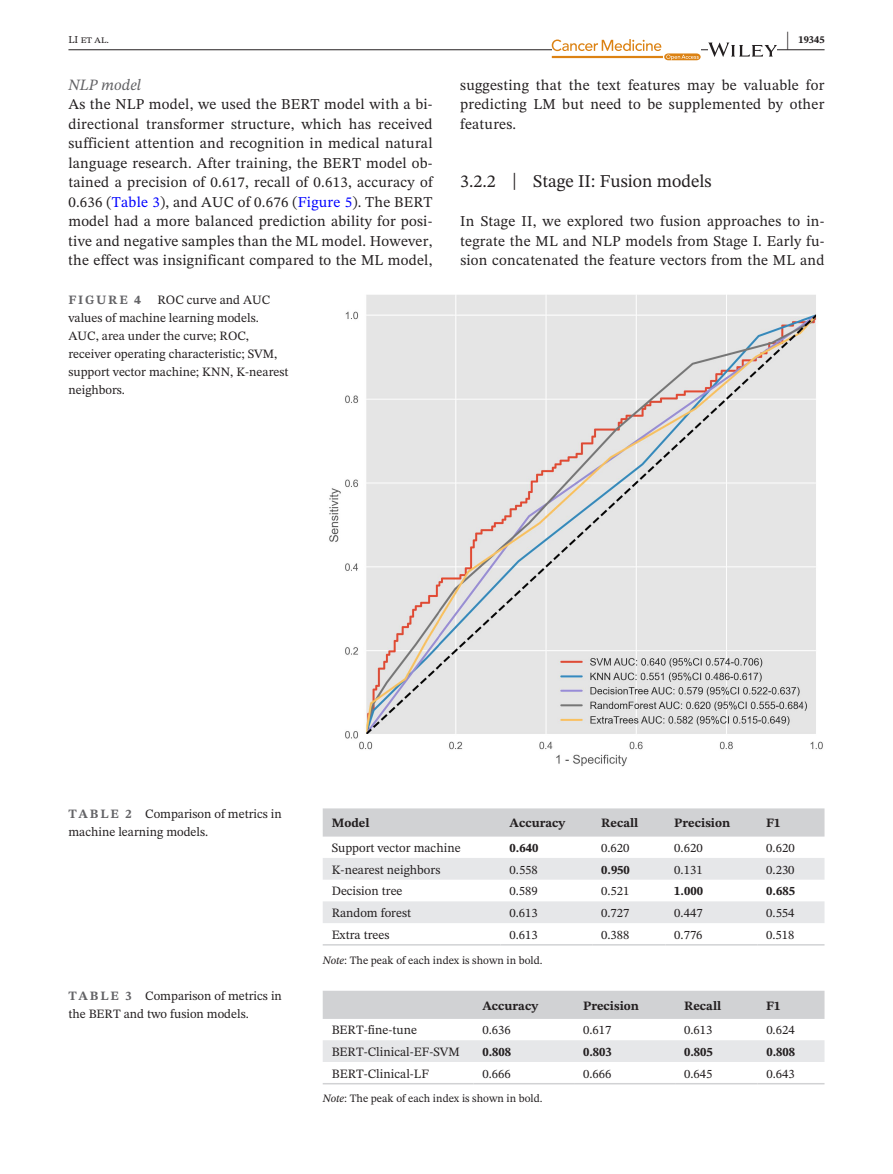
<style>
.page{position:relative;width:893px;height:1174px;background:#fff}
.page>*{position:absolute;margin:0;border:0;box-sizing:border-box;transform-origin:0 0}
.t1{font:700 21px "STIX Two Text";color:#231f20;scale:.42 1}
.t2{font:18px "STIX Two Text";color:#231f20}
.t3{font:italic 15.75px "STIX Two Text";color:#636366}
.t4{font:15px/19.5px "STIX Two Text";letter-spacing:.015em;color:#231f20;text-align:justify}
.t5{font:12.75px/18px "STIX Two Text";color:#231f20}
.t6{font:700 12.75px "STIX Two Text";color:#231f20}
.t7{font:700 12.75px "STIX Two Text";letter-spacing:.14em;color:#636366}
.t8{font:11.25px "STIX Two Text";color:#231f20}
.t9{font:10.5px "STIX Two Text";color:#231f20}
.t10{font:700 10.5px "STIX Two Text";color:#231f20}
.s1{color:#00f}
.s2{font-size:23.7px}
.s3{font-weight:700;color:#636366}
.s4{font-style:italic}
</style>
<div class="page">
<hr style="left:68px;top:49px;width:756px;height:1px;background:#231f20">
<svg style="left:552px;top:39px;width:149px;height:21px"></svg>
<svg style="left:708px;top:43px;width:69px;height:14px"></svg>
<img style="left:329px;top:295px;width:494px;height:472px">
<div style="left:323px;top:808px;width:501px;height:28px;background:#d1d2d4"></div>
<svg style="left:323px;top:858px;width:501px;height:65px"></svg>
<hr style="left:323px;top:944px;width:178px;height:1px;background:#d1d2d4">
<hr style="left:501px;top:944px;width:91px;height:1px;background:#d1d2d4">
<hr style="left:592px;top:944px;width:73px;height:1px;background:#d1d2d4">
<hr style="left:665px;top:944px;width:92px;height:1px;background:#d1d2d4">
<hr style="left:757px;top:944px;width:67px;height:1px;background:#d1d2d4">
<div style="left:323px;top:990px;width:501px;height:29px;background:#d1d2d4"></div>
<div style="left:323px;top:1040px;width:501px;height:22px;background:#e6e7e9"></div>
<hr style="left:323px;top:1083px;width:150px;height:1px;background:#d1d2d4">
<hr style="left:473px;top:1083px;width:101px;height:1px;background:#d1d2d4">
<hr style="left:574px;top:1083px;width:101px;height:1px;background:#d1d2d4">
<hr style="left:675px;top:1083px;width:82px;height:1px;background:#d1d2d4">
<hr style="left:757px;top:1083px;width:67px;height:1px;background:#d1d2d4">
<h1 class="t1" style="left:787px;top:24px;width:8px">|</h1>
<p class="t9" style="left:68px;top:32px;width:42px">LI et al.</p>
<p class="t10" style="left:798px;top:32px;width:27px">19345</p>
<p class="t3" style="left:68px;top:73px;width:74px">NLP model</p>
<p class="t4" style="left:68px;top:94px;width:366px">As the NLP model, we used the BERT model with a bi&shy;directional transformer structure, which has received sufficient attention and recognition in medical natural language research. After training, the BERT model ob&shy;tained a precision of 0.617, recall of 0.613, accuracy of 0.636 (<span class="s1">Table 3</span>), and AUC of 0.676 (<span class="s1">Figure 5</span>). The BERT model had a more balanced prediction ability for posi&shy;tive and negative samples than the ML model. However, the effect was insignificant compared to the ML model,</p>
<p class="t4" style="left:460px;top:75px;width:366px">suggesting that the text features may be valuable for predicting LM but need to be supplemented by other features.</p>
<p class="t2" style="left:460px;top:168px;width:253px">3.2.2 <span class="s2">|</span> Stage II: Fusion models</p>
<p class="t4" style="left:460px;top:211px;width:366px">In Stage II, we explored two fusion approaches to in&shy;tegrate the ML and NLP models from Stage I. Early fu&shy;sion concatenated the feature vectors from the ML and</p>
<p class="t5" style="left:68px;top:291px;width:222px;text-indent:89px">ROC curve and AUC values of machine learning models.<br>AUC, area under the curve; ROC, receiver operating characteristic; SVM, support vector machine; KNN, K-nearest neighbors.</p>
<p class="t7" style="left:68px;top:291px;width:74px">FIGURE 4</p>
<p class="t5" style="left:68px;top:805px;width:215px"><span class="s3">TABLE 2</span> Comparison of metrics in machine learning models.</p>
<p class="t5" style="left:68px;top:987px;width:215px"><span class="s3">TABLE 3</span> Comparison of metrics in the BERT and two fusion models.</p>
<p class="t6" style="left:332px;top:814px;width:39px">Model</p>
<p class="t6" style="left:510px;top:814px;width:57px">Accuracy</p>
<p class="t6" style="left:601px;top:814px;width:39px">Recall</p>
<p class="t6" style="left:674px;top:814px;width:58px">Precision</p>
<p class="t6" style="left:766px;top:814px;width:16px">F1</p>
<p class="t5" style="left:332px;top:838px;width:130px">Support vector machine</p>
<p class="t6" style="left:510px;top:838px;width:30px">0.640</p>
<p class="t5" style="left:601px;top:838px;width:30px">0.620</p>
<p class="t5" style="left:674px;top:838px;width:30px">0.620</p>
<p class="t5" style="left:766px;top:838px;width:30px">0.620</p>
<p class="t5" style="left:332px;top:860px;width:110px">K-nearest neighbors</p>
<p class="t5" style="left:510px;top:860px;width:30px">0.558</p>
<p class="t6" style="left:601px;top:860px;width:30px">0.950</p>
<p class="t5" style="left:674px;top:860px;width:30px">0.131</p>
<p class="t5" style="left:766px;top:860px;width:30px">0.230</p>
<p class="t5" style="left:332px;top:882px;width:72px">Decision tree</p>
<p class="t5" style="left:509px;top:882px;width:30px">0.589</p>
<p class="t5" style="left:601px;top:882px;width:30px">0.521</p>
<p class="t6" style="left:674px;top:882px;width:30px">1.000</p>
<p class="t6" style="left:766px;top:882px;width:30px">0.685</p>
<p class="t5" style="left:332px;top:903px;width:81px">Random forest</p>
<p class="t5" style="left:509px;top:903px;width:30px">0.613</p>
<p class="t5" style="left:601px;top:903px;width:30px">0.727</p>
<p class="t5" style="left:674px;top:903px;width:30px">0.447</p>
<p class="t5" style="left:766px;top:903px;width:30px">0.554</p>
<p class="t5" style="left:332px;top:925px;width:59px">Extra trees</p>
<p class="t5" style="left:509px;top:925px;width:30px">0.613</p>
<p class="t5" style="left:601px;top:925px;width:30px">0.388</p>
<p class="t5" style="left:674px;top:925px;width:30px">0.776</p>
<p class="t5" style="left:766px;top:925px;width:30px">0.518</p>
<p class="t8" style="left:323px;top:951px;width:221px"><span class="s4">Note</span>: The peak of each index is shown in bold.</p>
<p class="t6" style="left:482px;top:996px;width:57px">Accuracy</p>
<p class="t6" style="left:583px;top:996px;width:58px">Precision</p>
<p class="t6" style="left:684px;top:996px;width:39px">Recall</p>
<p class="t6" style="left:766px;top:996px;width:16px">F1</p>
<p class="t5" style="left:332px;top:1021px;width:87px">BERT-fine-tune</p>
<p class="t5" style="left:482px;top:1021px;width:30px">0.636</p>
<p class="t5" style="left:583px;top:1021px;width:30px">0.617</p>
<p class="t5" style="left:684px;top:1021px;width:30px">0.613</p>
<p class="t5" style="left:766px;top:1021px;width:30px">0.624</p>
<p class="t5" style="left:332px;top:1042px;width:130px">BERT-Clinical-EF-SVM</p>
<p class="t6" style="left:482px;top:1042px;width:30px">0.808</p>
<p class="t6" style="left:583px;top:1042px;width:30px">0.803</p>
<p class="t6" style="left:684px;top:1042px;width:30px">0.805</p>
<p class="t6" style="left:766px;top:1042px;width:30px">0.808</p>
<p class="t5" style="left:332px;top:1064px;width:99px">BERT-Clinical-LF</p>
<p class="t5" style="left:482px;top:1064px;width:30px">0.666</p>
<p class="t5" style="left:583px;top:1064px;width:30px">0.666</p>
<p class="t5" style="left:684px;top:1064px;width:30px">0.645</p>
<p class="t5" style="left:766px;top:1064px;width:30px">0.643</p>
<p class="t8" style="left:323px;top:1090px;width:221px"><span class="s4">Note</span>: The peak of each index is shown in bold.</p>
</div>
